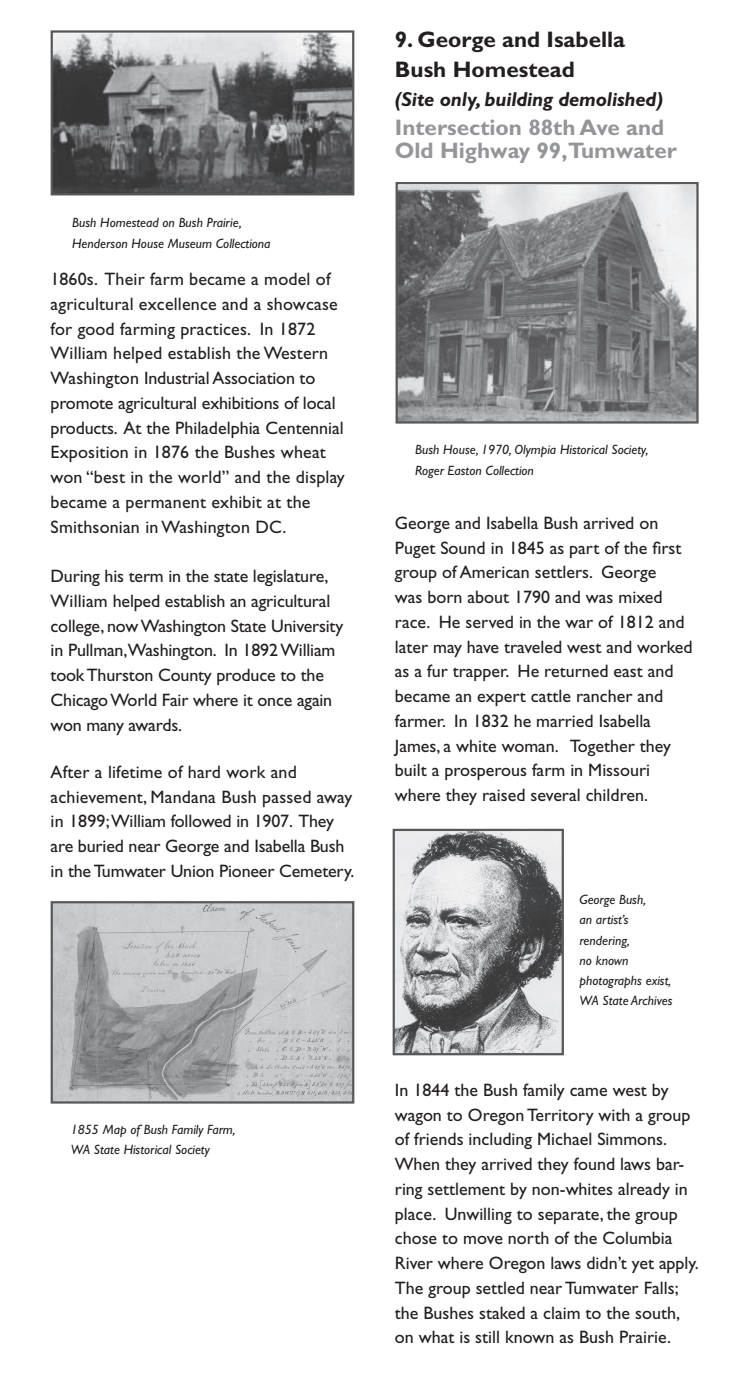
<style>
.page{position:relative;width:729px;height:1377px;background:#fff}
.page>*{position:absolute;margin:0;border:0;box-sizing:border-box;transform-origin:0 0}
.t1{font:700 22.5px/22.5px "Gill Sans";color:#939598}
.t2{font:700 22.5px/29.2px "Gill Sans";color:#231f20}
.t3{font:italic 700 20.25px "Gill Sans";letter-spacing:-.01em;color:#231f20}
.t4{font:18px/24.8px "Gill Sans";color:#231f20}
.t5{font:italic 13.5px/20.2px "Gill Sans";color:#231f20}
</style>
<div class="page">
<img style="left:54px;top:33px;width:297px;height:159px">
<div style="left:51px;top:30px;width:303px;height:165px;border:2px solid #57585a"></div>
<img style="left:54px;top:904px;width:297px;height:197px">
<div style="left:51px;top:901px;width:303px;height:203px;border:2px solid #57585a"></div>
<img style="left:399px;top:185px;width:297px;height:236px">
<div style="left:396px;top:182px;width:303px;height:242px;border:2px solid #57585a"></div>
<img style="left:396px;top:832px;width:165px;height:220px">
<div style="left:393px;top:829px;width:171px;height:226px;border:2px solid #57585a"></div>
<p class="t5" style="left:72px;top:213px;width:200px">Bush Homestead on Bush Prairie,<br>Henderson House Museum Collectiona</p>
<p class="t4" style="left:51px;top:267px;width:296px">1860s. Their farm became a model of agricultural excellence and a showcase for good farming practices. In 1872<br>William helped establish the Western Washington Industrial Association to promote agricultural exhibitions of local products. At the Philadelphia Centennial Exposition in 1876 the Bushes wheat won “best in the world” and the display became a permanent exhibit at the Smithsonian in Washington DC.</p>
<p class="t4" style="left:51px;top:564px;width:294px">During his term in the state legislature, William helped establish an agricultural college, now Washington State University in Pullman,Washington. In 1892 William took Thurston County produce to the Chicago World Fair where it once again won many awards.</p>
<p class="t4" style="left:51px;top:760px;width:305px">After a lifetime of hard work and achievement, Mandana Bush passed away in 1899; William followed in 1907. They are buried near George and Isabella Bush in the Tumwater Union Pioneer Cemetery.</p>
<p class="t5" style="left:71px;top:1119px;width:166px">1855 Map of Bush Family Farm,<br>WA State Historical Society</p>
<p class="t2" style="left:395px;top:25px;width:232px">9. George and Isabella<br>Bush Homestead</p>
<p class="t3" style="left:395px;top:87px;width:270px">(Site only, building demolished)</p>
<p class="t1" style="left:395px;top:116px;width:284px">Intersection 88th Ave and<br>Old Highway 99,Tumwater</p>
<p class="t5" style="left:415px;top:440px;width:235px">Bush House, 1970, Olympia Historical Society,<br>Roger Easton Collection</p>
<p class="t4" style="left:395px;top:510px;width:299px">George and Isabella Bush arrived on Puget Sound in 1845 as part of the first group of American settlers. George<br>was born about 1790 and was mixed race. He served in the war of 1812 and later may have traveled west and worked as a fur trapper. He returned east and became an expert cattle rancher and farmer. In 1832 he married Isabella James, a white woman. Together they built a prosperous farm in Missouri where they raised several children.</p>
<p class="t5" style="left:580px;top:890px;width:95px">George Bush,<br>an artist’s rendering,<br>no known photographs exist,<br>WA State Archives</p>
<p class="t4" style="left:395px;top:1077px;width:305px">In 1844 the Bush family came west by wagon to Oregon Territory with a group of friends including Michael Simmons.<br>When they arrived they found laws bar&shy;ring settlement by non-whites already in place. Unwilling to separate, the group chose to move north of the Columbia River where Oregon laws didn’t yet apply.<br>The group settled near Tumwater Falls; the Bushes staked a claim to the south, on what is still known as Bush Prairie.</p>
</div>
